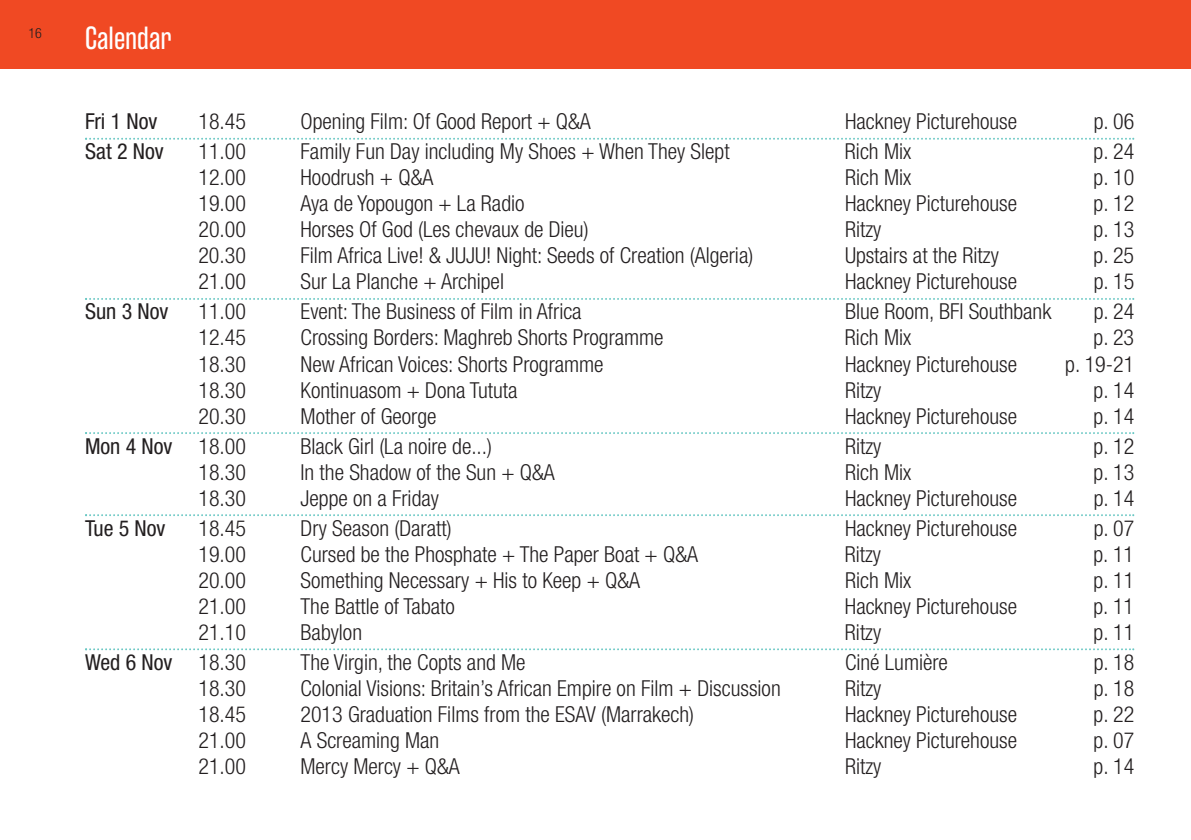
<style>
.page{position:relative;width:1191px;height:840px;background:#fff}
.page>*{position:absolute;margin:0;border:0;box-sizing:border-box;transform-origin:0 0}
.t1{font:32px "Rama Gothic E";color:#fff}
.t2{font:300 condensed 22px "Helvetica Neue";color:#231f20}
.t3{font:condensed 22px "Helvetica Neue";color:#231f20}
.t4{font:300 condensed 14px "Helvetica Neue";color:#231f20}
.s1{font-weight:300}
</style>
<div class="page">
<div style="left:0;top:0;width:1191px;height:68px;background:#f04923"></div>
<svg style="left:85px;top:138px;width:1049px;height:2px"></svg>
<svg style="left:85px;top:298px;width:1049px;height:2px"></svg>
<svg style="left:85px;top:432px;width:1049px;height:2px"></svg>
<svg style="left:85px;top:514px;width:1049px;height:2px"></svg>
<svg style="left:85px;top:648px;width:1049px;height:2px"></svg>
<p class="t4" style="left:28px;top:28px;width:15px">16</p>
<h1 class="t1" style="left:85px;top:25px;width:88px">Calendar</h1>
<p class="t3" style="left:85px;top:113px;width:74px">Fri 1 Nov</p>
<p class="t2" style="left:198px;top:113px;width:49px">18.45</p>
<p class="t2" style="left:300px;top:113px;width:292px">Opening Film: Of Good Report + Q&amp;A</p>
<p class="t2" style="left:845px;top:113px;width:174px">Hackney Picturehouse</p>
<p class="t2" style="left:1093px;top:113px;width:42px">p. 06</p>
<p class="t3" style="left:85px;top:143px;width:80px">Sat 2 Nov</p>
<p class="t2" style="left:198px;top:143px;width:49px">11.00</p>
<p class="t2" style="left:301px;top:143px;width:430px">Family Fun Day including My Shoes + When They Slept</p>
<p class="t2" style="left:845px;top:143px;width:68px">Rich Mix</p>
<p class="t2" style="left:1093px;top:143px;width:42px">p. 24</p>
<p class="t2" style="left:198px;top:169px;width:49px">12.00</p>
<p class="t2" style="left:300px;top:169px;width:134px">Hoodrush + Q&amp;A</p>
<p class="t2" style="left:845px;top:169px;width:68px">Rich Mix</p>
<p class="t2" style="left:1093px;top:169px;width:42px">p. 10</p>
<p class="t2" style="left:198px;top:195px;width:49px">19.00</p>
<p class="t2" style="left:300px;top:195px;width:225px">Aya de Yopougon + La Radio</p>
<p class="t2" style="left:845px;top:195px;width:174px">Hackney Picturehouse</p>
<p class="t2" style="left:1093px;top:195px;width:42px">p. 12</p>
<p class="t2" style="left:198px;top:221px;width:49px">20.00</p>
<p class="t2" style="left:300px;top:221px;width:289px">Horses Of God (Les chevaux de Dieu)</p>
<p class="t2" style="left:845px;top:221px;width:38px">Ritzy</p>
<p class="t2" style="left:1093px;top:221px;width:42px">p. 13</p>
<p class="t2" style="left:198px;top:247px;width:49px">20.30</p>
<p class="t2" style="left:300px;top:247px;width:454px">Film Africa Live! &amp; JUJU! Night: Seeds of Creation (Algeria)</p>
<p class="t2" style="left:845px;top:247px;width:155px">Upstairs at the Ritzy</p>
<p class="t2" style="left:1093px;top:247px;width:42px">p. 25</p>
<p class="t2" style="left:198px;top:273px;width:49px">21.00</p>
<p class="t2" style="left:300px;top:273px;width:205px">Sur La Planche + Archipel</p>
<p class="t2" style="left:845px;top:273px;width:174px">Hackney Picturehouse</p>
<p class="t2" style="left:1093px;top:273px;width:42px">p. 15</p>
<p class="t3" style="left:85px;top:303px;width:85px">Sun 3 Nov</p>
<p class="t2" style="left:198px;top:303px;width:49px">11.00</p>
<p class="t2" style="left:300px;top:303px;width:282px">Event: The Business of Film in Africa</p>
<p class="t2" style="left:845px;top:303px;width:208px">Blue Room, BFI Southbank</p>
<p class="t2" style="left:1093px;top:303px;width:42px">p. 24</p>
<p class="t2" style="left:198px;top:329px;width:49px">12.45</p>
<p class="t2" style="left:300px;top:329px;width:364px">Crossing Borders: Maghreb Shorts Programme</p>
<p class="t2" style="left:845px;top:329px;width:68px">Rich Mix</p>
<p class="t2" style="left:1093px;top:329px;width:42px">p. 23</p>
<p class="t2" style="left:198px;top:355px;width:49px">18.30</p>
<p class="t2" style="left:300px;top:355px;width:305px">New African Voices: Shorts Programme</p>
<p class="t2" style="left:845px;top:355px;width:174px">Hackney Picturehouse</p>
<p class="t2" style="left:1065px;top:355px;width:71px">p. 19-21</p>
<p class="t2" style="left:198px;top:381px;width:49px">18.30</p>
<p class="t2" style="left:300px;top:381px;width:218px">Kontinuasom + Dona Tututa</p>
<p class="t2" style="left:845px;top:381px;width:38px">Ritzy</p>
<p class="t2" style="left:1093px;top:381px;width:42px">p. 14</p>
<p class="t2" style="left:198px;top:407px;width:49px">20.30</p>
<p class="t2" style="left:300px;top:407px;width:137px">Mother of George</p>
<p class="t2" style="left:845px;top:407px;width:173px">Hackney Picturehouse</p>
<p class="t2" style="left:1093px;top:407px;width:42px">p. 14</p>
<p class="t3" style="left:85px;top:437px;width:162px">Mon 4 Nov <span class="s1">18.00</span></p>
<p class="t2" style="left:300px;top:437px;width:193px">Black Girl (La noire de...)</p>
<p class="t2" style="left:845px;top:437px;width:38px">Ritzy</p>
<p class="t2" style="left:1093px;top:437px;width:42px">p. 12</p>
<p class="t2" style="left:198px;top:463px;width:49px">18.30</p>
<p class="t2" style="left:300px;top:463px;width:256px">In the Shadow of the Sun + Q&amp;A</p>
<p class="t2" style="left:845px;top:463px;width:68px">Rich Mix</p>
<p class="t2" style="left:1093px;top:463px;width:42px">p. 13</p>
<p class="t2" style="left:198px;top:489px;width:49px">18.30</p>
<p class="t2" style="left:300px;top:489px;width:140px">Jeppe on a Friday</p>
<p class="t2" style="left:845px;top:489px;width:174px">Hackney Picturehouse</p>
<p class="t2" style="left:1093px;top:489px;width:42px">p. 14</p>
<p class="t3" style="left:85px;top:519px;width:82px">Tue 5 Nov</p>
<p class="t2" style="left:198px;top:519px;width:49px">18.45</p>
<p class="t2" style="left:300px;top:519px;width:152px">Dry Season (Daratt)</p>
<p class="t2" style="left:845px;top:519px;width:174px">Hackney Picturehouse</p>
<p class="t2" style="left:1093px;top:519px;width:42px">p. 07</p>
<p class="t2" style="left:198px;top:545px;width:49px">19.00</p>
<p class="t2" style="left:300px;top:545px;width:399px">Cursed be the Phosphate + The Paper Boat + Q&amp;A</p>
<p class="t2" style="left:845px;top:545px;width:38px">Ritzy</p>
<p class="t2" style="left:1093px;top:545px;width:42px">p. 11</p>
<p class="t2" style="left:198px;top:571px;width:49px">20.00</p>
<p class="t2" style="left:300px;top:571px;width:341px">Something Necessary + His to Keep + Q&amp;A</p>
<p class="t2" style="left:845px;top:571px;width:68px">Rich Mix</p>
<p class="t2" style="left:1093px;top:571px;width:42px">p. 11</p>
<p class="t2" style="left:198px;top:597px;width:49px">21.00</p>
<p class="t2" style="left:300px;top:597px;width:156px">The Battle of Tabato</p>
<p class="t2" style="left:845px;top:597px;width:174px">Hackney Picturehouse</p>
<p class="t2" style="left:1093px;top:597px;width:42px">p. 11</p>
<p class="t2" style="left:198px;top:623px;width:49px">21.10</p>
<p class="t2" style="left:301px;top:623px;width:63px">Babylon</p>
<p class="t2" style="left:845px;top:623px;width:38px">Ritzy</p>
<p class="t2" style="left:1093px;top:623px;width:42px">p. 11</p>
<p class="t3" style="left:85px;top:653px;width:162px">Wed 6 Nov <span class="s1">18.30</span></p>
<p class="t2" style="left:300px;top:653px;width:226px">The Virgin, the Copts and Me</p>
<p class="t2" style="left:845px;top:653px;width:104px">Ciné Lumière</p>
<p class="t2" style="left:1093px;top:653px;width:42px">p. 18</p>
<p class="t2" style="left:198px;top:679px;width:49px">18.30</p>
<p class="t2" style="left:300px;top:679px;width:482px">Colonial Visions: Britain’s African Empire on Film + Discussion</p>
<p class="t2" style="left:845px;top:679px;width:38px">Ritzy</p>
<p class="t2" style="left:1093px;top:679px;width:42px">p. 18</p>
<p class="t2" style="left:198px;top:705px;width:49px">18.45</p>
<p class="t2" style="left:300px;top:705px;width:395px">2013 Graduation Films from the ESAV (Marrakech)</p>
<p class="t2" style="left:845px;top:705px;width:174px">Hackney Picturehouse</p>
<p class="t2" style="left:1093px;top:705px;width:42px">p. 22</p>
<p class="t2" style="left:198px;top:731px;width:49px">21.00</p>
<p class="t2" style="left:300px;top:731px;width:140px">A Screaming Man</p>
<p class="t2" style="left:845px;top:731px;width:174px">Hackney Picturehouse</p>
<p class="t2" style="left:1093px;top:731px;width:42px">p. 07</p>
<p class="t2" style="left:198px;top:757px;width:49px">21.00</p>
<p class="t2" style="left:300px;top:757px;width:161px">Mercy Mercy + Q&amp;A</p>
<p class="t2" style="left:845px;top:757px;width:38px">Ritzy</p>
<p class="t2" style="left:1093px;top:757px;width:42px">p. 14</p>
</div>
